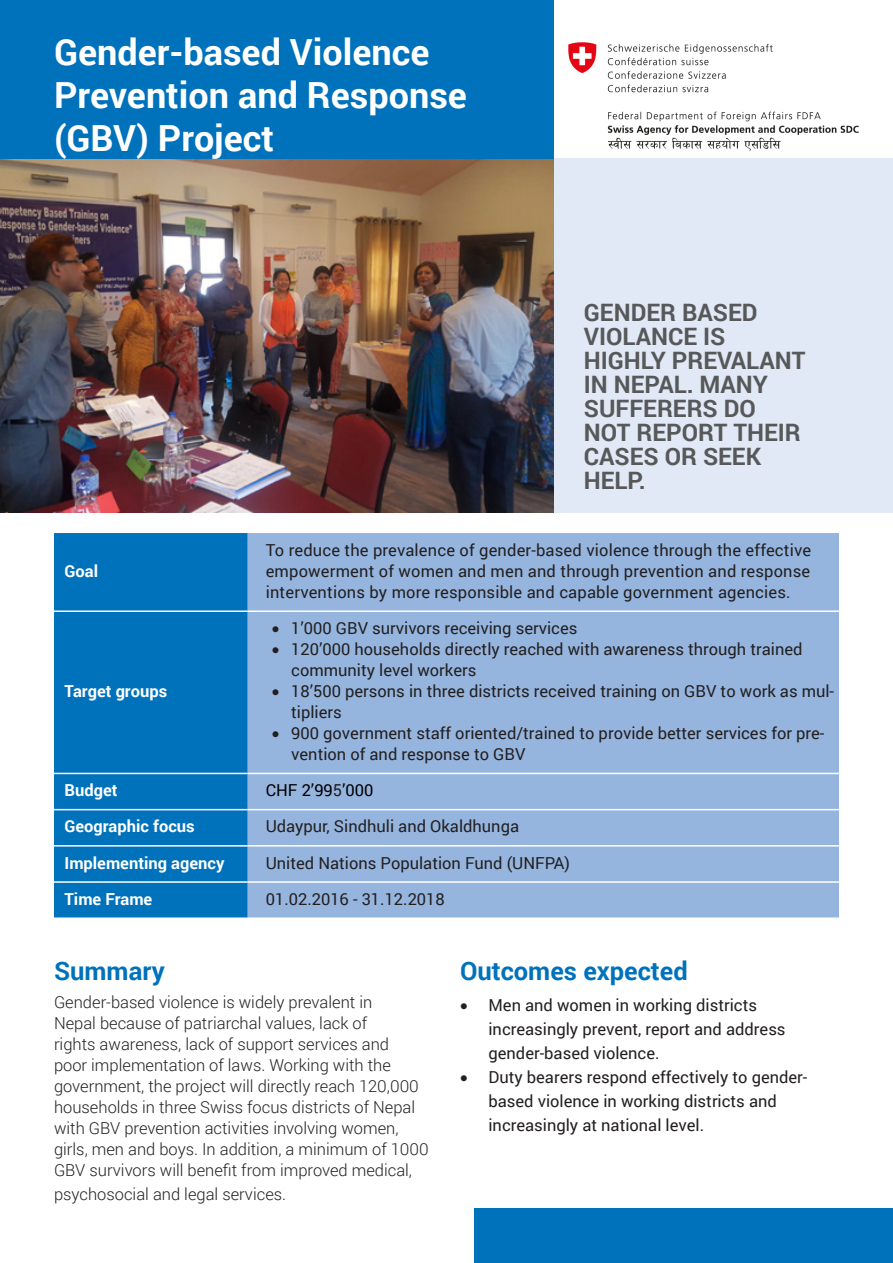
<style>
.page{position:relative;width:893px;height:1263px;background:#fff}
.page>*{position:absolute;margin:0;border:0;box-sizing:border-box;transform-origin:0 0}
.t1{font:700 36px/43.2px "Roboto";color:#fff}
.t2{font:700 25.5px "Roboto";color:#0072bc}
.t3{font:700 24px/24px "Roboto";color:#57585a}
.t4{font:16.5px/21px "Roboto";color:#231f20}
.t5{font:300 16.5px/21px "Roboto";color:#231f20}
.t6{font:700 16.5px "Roboto";color:#fff}
.t7{font:16.5px "Roboto";color:#000}
.s1{color:#231f20}
</style>
<div class="page">
<div style="left:554px;top:159px;width:339px;height:354px;background:#e1e9f6"></div>
<img style="left:0;top:159px;width:554px;height:353px">
<div style="left:54px;top:533px;width:194px;height:384px;background:#0072bc"></div>
<div style="left:248px;top:533px;width:591px;height:384px;background:#95b5de"></div>
<hr style="left:54px;top:610px;width:194px;height:2px;background:#fff">
<hr style="left:248px;top:610px;width:591px;height:2px;background:#fff">
<hr style="left:54px;top:773px;width:194px;height:1px;background:#fff">
<hr style="left:248px;top:773px;width:591px;height:1px;background:#fff">
<hr style="left:54px;top:809px;width:194px;height:1px;background:#fff">
<hr style="left:248px;top:809px;width:591px;height:1px;background:#fff">
<hr style="left:54px;top:845px;width:194px;height:1px;background:#fff">
<hr style="left:248px;top:845px;width:591px;height:1px;background:#fff">
<hr style="left:54px;top:881px;width:194px;height:2px;background:#fff">
<hr style="left:248px;top:881px;width:591px;height:2px;background:#fff">
<div style="left:0;top:0;width:554px;height:159px;background:#0072bc"></div>
<div style="left:474px;top:1209px;width:419px;height:54px;background:#0072bc"></div>
<img style="left:569px;top:42px;width:289px;height:108px">
<p class="t1" style="left:54px;top:29px;width:414px">Gender-based Violence<br>Prevention and Response (GBV) Project</p>
<p class="t3" style="left:584px;top:300px;width:223px">GENDER BASED<br>VIOLANCE IS<br>HIGHLY PREVALANT<br>IN NEPAL. MANY<br>SUFFERERS DO<br>NOT REPORT THEIR<br>CASES OR SEEK<br>HELP.</p>
<p class="t6" style="left:64px;top:559px;width:35px">Goal</p>
<p class="t6" style="left:64px;top:679px;width:104px">Target groups</p>
<p class="t4" style="left:266px;top:539px;width:547px;text-align:justify">To reduce the prevalence of gender-based violence through the effective empowerment of women and men and through prevention and response interventions by more responsible and capable government agencies.</p>
<p class="t4" style="left:272px;top:617px;width:307px">• 1’000 GBV survivors receiving services</p>
<p class="t4" style="left:291px;top:638px;width:513px;text-indent:-20px">• 120’000 households directly reached with awareness through trained community level workers</p>
<p class="t4" style="left:291px;top:680px;width:544px;text-indent:-20px">• 18’500 persons in three districts received training on GBV to work as mul&shy;tipliers</p>
<p class="t4" style="left:291px;top:722px;width:535px;text-indent:-20px">• 900 government staff oriented/trained to provide better services for pre&shy;vention of and response to GBV</p>
<p class="t6" style="left:64px;top:779px;width:54px">Budget</p>
<p class="t7" style="left:266px;top:779px;width:109px">CHF 2’99<span class="s1">5</span>’000</p>
<p class="t6" style="left:64px;top:815px;width:132px">Geographic focus</p>
<p class="t4" style="left:266px;top:815px;width:255px">Udaypur, Sindhuli and Okaldhunga</p>
<p class="t6" style="left:64px;top:851px;width:161px">Implementing agency</p>
<p class="t4" style="left:266px;top:851px;width:306px">United Nations Population Fund (UNFPA)</p>
<p class="t6" style="left:64px;top:887px;width:89px">Time Frame</p>
<p class="t4" style="left:266px;top:888px;width:181px">01.02.2016 - 31.12.2018</p>
<p class="t2" style="left:54px;top:953px;width:112px">Summary</p>
<p class="t5" style="left:54px;top:991px;width:376px">Gender-based violence is widely prevalent in<br>Nepal because of patriarchal values, lack of<br>rights awareness, lack of support services and<br>poor implementation of laws. Working with the government, the project will directly reach 120,000 households in three Swiss focus districts of Nepal with GBV prevention activities involving women, girls, men and boys. In addition, a minimum of 1000<br>GBV survivors will benefit from improved medical,</p>
<p class="t5" style="left:54px;top:1183px;width:234px">psychosocial and legal services.</p>
<p class="t2" style="left:460px;top:953px;width:229px">Outcomes expected</p>
<p class="t4" style="left:488px;top:992px;width:299px;line-height:24px;text-indent:-28px">• Men and women in working districts increasingly prevent, report and address gender-based violence.</p>
<p class="t4" style="left:488px;top:1064px;width:320px;line-height:24px;text-indent:-28px">• Duty bearers respond effectively to gender&shy;based violence in working districts and increasingly at national level.</p>
</div>
